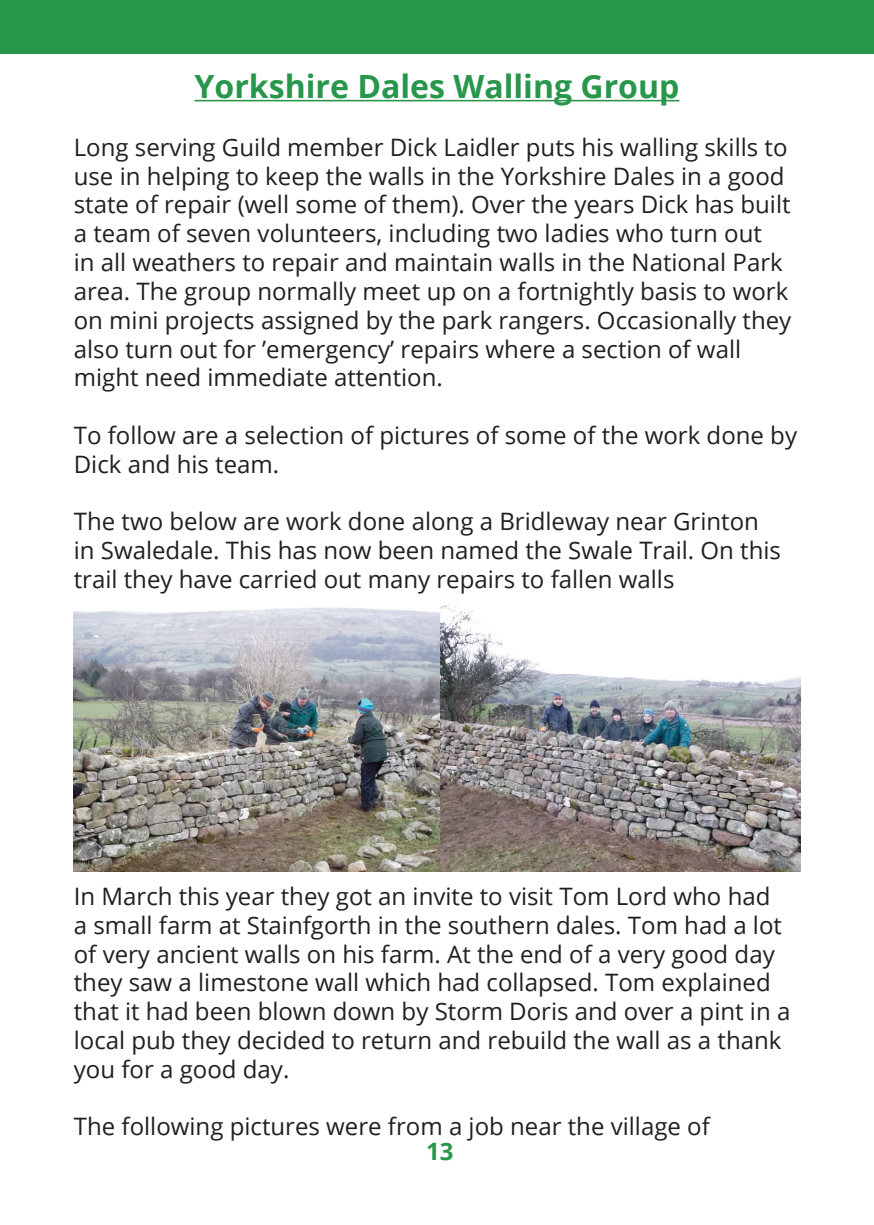
<style>
.page{position:relative;width:874px;height:1225px;background:#fff}
.page>*{position:absolute;margin:0;border:0;box-sizing:border-box;transform-origin:0 0}
.Article_heading{font:700 32px "Open Sans";color:#28964b}
.Article_paragraph{font:24px/28.8px "Open Sans";color:#231f20}
.t1{font:700 24px "Open Sans";color:#28964b}
</style>
<div class="page">
<div style="left:0;top:0;width:873px;height:54px;background:#28964b"></div>
<hr style="left:194px;top:100px;width:485px;height:1px;background:#28964b">
<img style="left:74px;top:604px;width:725px;height:267px">
<p class="Article_heading" style="left:194px;top:64px;width:486px">Yorkshire Dales Walling Group</p>
<p class="Article_paragraph" style="left:74px;top:132px;width:718px">Long serving Guild member Dick Laidler puts his walling skills to use in helping to keep the walls in the Yorkshire Dales in a good state of repair (well some of them). Over the years Dick has built a team of seven volunteers, including two ladies who turn out<br>in all weathers to repair and maintain walls in the National Park area. The group normally meet up on a fortnightly basis to work on mini projects assigned by the park rangers. Occasionally they also turn out for ’emergency’ repairs where a section of wall might need immediate attention.</p>
<p class="Article_paragraph" style="left:74px;top:420px;width:724px">To follow are a selection of pictures of some of the work done by<br>Dick and his team.</p>
<p class="Article_paragraph" style="left:74px;top:506px;width:708px">The two below are work done along a Bridleway near Grinton in Swaledale. This has now been named the Swale Trail. On this trail they have carried out many repairs to fallen walls</p>
<p class="Article_paragraph" style="left:74px;top:881px;width:717px">In March this year they got an invite to visit Tom Lord who had<br>a small farm at Stainfgorth in the southern dales. Tom had a lot of very ancient walls on his farm. At the end of a very good day they saw a limestone wall which had collapsed. Tom explained that it had been blown down by Storm Doris and over a pint in a local pub they decided to return and rebuild the wall as a thank you for a good day.</p>
<p class="Article_paragraph" style="left:74px;top:1111px;width:637px">The following pictures were from a job near the village of</p>
<p class="t1" style="left:426px;top:1134px;width:29px">13</p>
</div>
